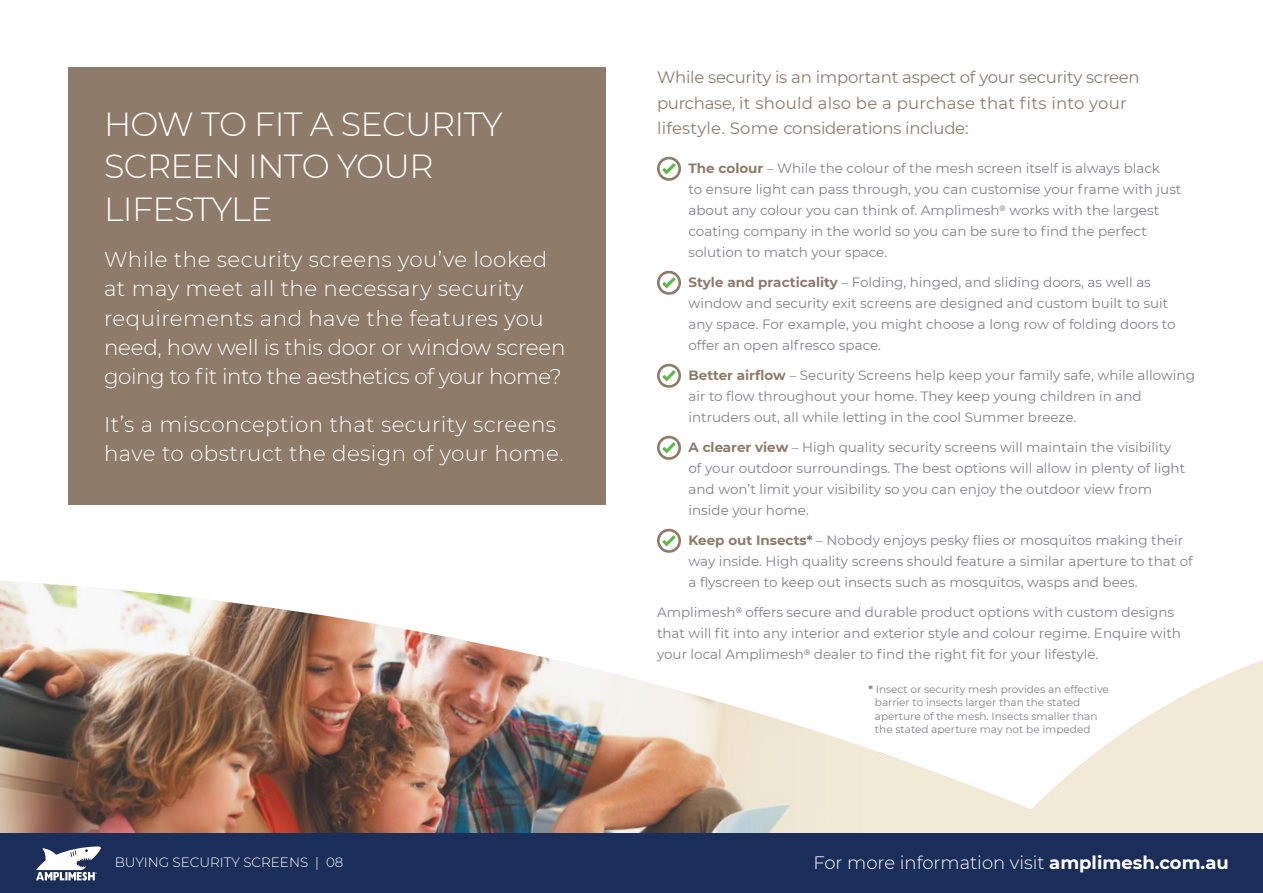
<style>
.page{position:relative;width:1263px;height:893px;background:#fff}
.page>*{position:absolute;margin:0;border:0;box-sizing:border-box;transform-origin:0 0}
.t1{font:300 33.45px/42.8px "Montserrat";letter-spacing:-.02em;color:#fff}
.t2{font:300 21.45px/29.4px "Montserrat";letter-spacing:.02em;color:#fff}
.t3{font:200 19.5px "Montserrat";color:#fff}
.t4{font:300 18px "Montserrat";color:#fff}
.t5{font:16.5px/25.5px "Montserrat";letter-spacing:-.015em;color:#8e7b6a}
.t6{font:13.5px/21px "Montserrat";color:#808285}
.t7{font:300 13.5px "Montserrat";color:#fff}
.t8{font:200 13.5px "Montserrat";color:#fff}
.t9{font:10.5px/13.5px "Montserrat";color:#808285}
.s1{font-weight:700;color:#8e7b6a}
.s2{font-weight:700}
</style>
<div class="page">
<svg style="left:657px;top:157px;width:24px;height:24px"></svg>
<svg style="left:657px;top:271px;width:24px;height:24px"></svg>
<svg style="left:657px;top:364px;width:24px;height:24px"></svg>
<svg style="left:657px;top:436px;width:24px;height:24px"></svg>
<svg style="left:657px;top:529px;width:24px;height:24px"></svg>
<div style="left:68px;top:67px;width:538px;height:438px;background:#8e7b6a"></div>
<img style="left:0;top:581px;width:1263px;height:252px">
<div style="left:0;top:833px;width:1263px;height:60px;background:#1b2e5a"></div>
<svg style="left:36px;top:846px;width:65px;height:34px"></svg>
<h1 class="t1" style="left:104px;top:101px;width:400px">HOW TO FIT A SECURITY<br>SCREEN INTO YOUR<br>LIFESTYLE</h1>
<h2 class="t2" style="left:104px;top:244px;width:463px">While the security screens you’ve looked at may meet all the necessary security requirements and have the features you need, how well is this door or window screen going to fit into the aesthetics of your home?</h2>
<h2 class="t2" style="left:104px;top:409px;width:461px">It’s a misconception that security screens have to obstruct the design of your home.</h2>
<p class="t5" style="left:657px;top:64px;width:484px">While security is an important aspect of your security screen purchase, it should also be a purchase that fits into your lifestyle. Some considerations include:</p>
<p class="t6" style="left:688px;top:157px;width:494px"><span class="s1">The colour</span> – While the colour of the mesh screen itself is always black<br>to ensure light can pass through, you can customise your frame with just about any colour you can think of. Amplimesh<sup>®</sup> works with the largest coating company in the world so you can be sure to find the perfect solution to match your space.</p>
<p class="t6" style="left:688px;top:271px;width:488px"><span class="s1">Style and practicality</span> – Folding, hinged, and sliding doors, as well as window and security exit screens are designed and custom built to suit any space. For example, you might choose a long row of folding doors to offer an open alfresco space.</p>
<p class="t6" style="left:688px;top:364px;width:508px"><span class="s1">Better airflow</span> – Security Screens help keep your family safe, while allowing air to flow throughout your home. They keep young children in and intruders out, all while letting in the cool Summer breeze.</p>
<p class="t6" style="left:688px;top:436px;width:498px"><span class="s1">A clearer view</span> – High quality security screens will maintain the visibility of your outdoor surroundings. The best options will allow in plenty of light and won’t limit your visibility so you can enjoy the outdoor view from inside your home.</p>
<p class="t6" style="left:688px;top:529px;width:506px"><span class="s1">Keep out Insects*</span> – Nobody enjoys pesky flies or mosquitos making their way inside. High quality screens should feature a similar aperture to that of a flyscreen to keep out insects such as mosquitos, wasps and bees.</p>
<p class="t6" style="left:657px;top:601px;width:526px">Amplimesh<sup>®</sup> offers secure and durable product options with custom designs that will fit into any interior and exterior style and colour regime. Enquire with your local Amplimesh<sup>®</sup> dealer to find the right fit for your lifestyle.</p>
<p class="t9" style="left:875px;top:682px;width:235px;text-indent:-6px"><span class="s1">*</span> Insect or security mesh provides an effective barrier to insects larger than the stated aperture of the mesh. Insects smaller than the stated aperture may not be impeded</p>
<p class="t7" style="left:115px;top:853px;width:230px">BUYING SECURITY SCREENS | 08</p>
<h3 class="t4" style="left:813px;top:850px;width:417px">For more information visit <span class="s2">amplimesh.com.au</span></h3>
<p class="t8" style="left:302px;top:853px;width:88px">DOORS | 06</p>
<h3 class="t3" style="left:781px;top:850px;width:449px">For more information visit <span class="s2">amplimesh.com.au</span></h3>
</div>
